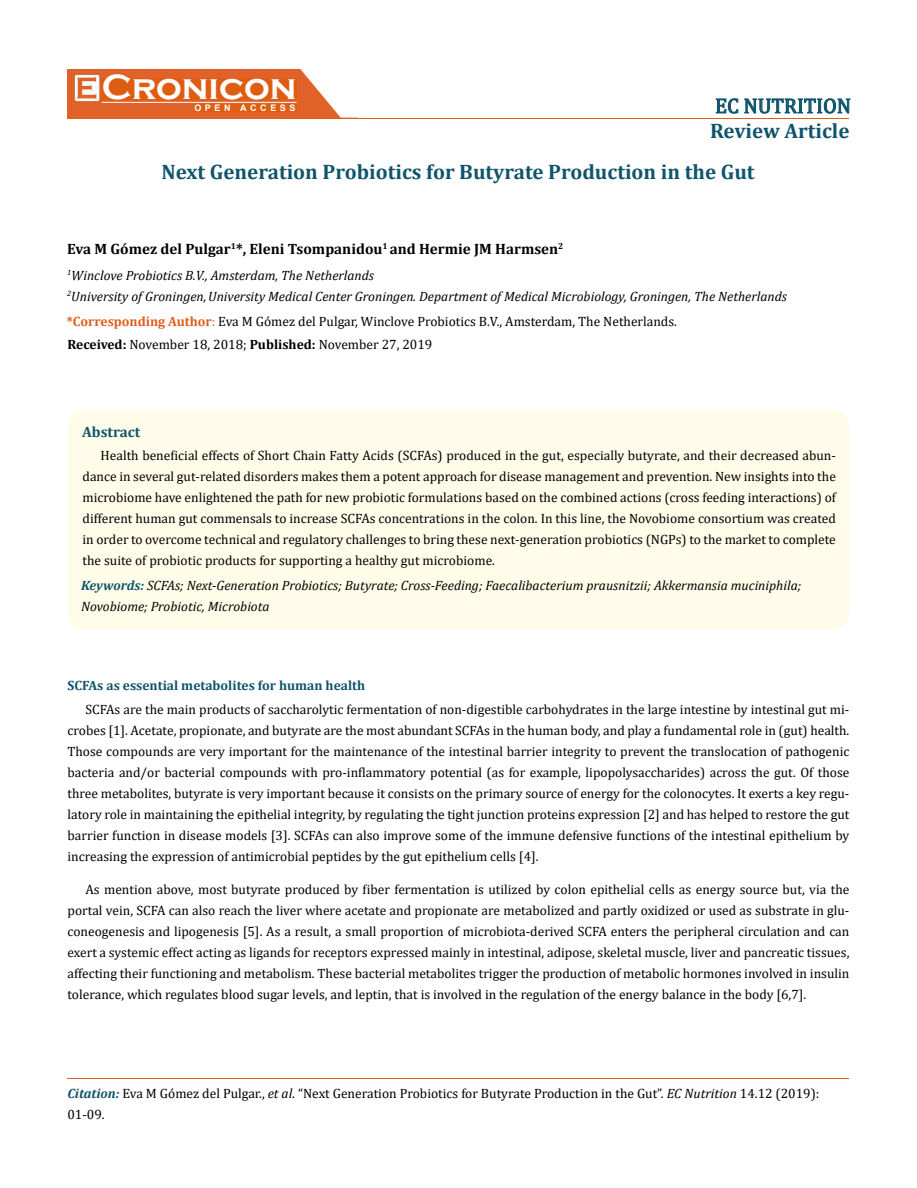
<style>
.page{position:relative;width:917px;height:1188px;background:#fff}
.page>*{position:absolute;margin:0;border:0;box-sizing:border-box;transform-origin:0 0}
.t1{font:700 36px "Copperplate Gothic";color:#fff}
.t2{font:700 21px/41.7px "Cambria";color:#0e546a}
.t3{font:21px "Cambria";color:#0e546a}
.t4{font:700 15px "Cambria";color:#000}
.t5{font:700 15px "Cambria";color:#0e546a}
.t6{font:13.5px/21px "Cambria";color:#000;text-align:justify}
.t7{font:italic 13.5px/21px "Cambria";color:#000}
.t8{font:700 13.5px "Cambria";color:#0e546a}
.t9{font:700 9px "Arial";letter-spacing:.4em;color:#fff}
.s1{font-weight:700;color:#e05d1a}
.s2{color:#e05d1a}
.s3{font-weight:700}
.s4{font-weight:700;color:#0e546a}
.s5{font-weight:700;font-style:italic;color:#0e546a}
.s6{font-style:italic}
</style>
<div class="page">
<div style="left:67px;top:70px;width:290px;height:49px;background:#e06228"></div>
<svg style="left:300px;top:69px;width:58px;height:49px"></svg>
<div style="left:102px;top:79px;width:195px;height:21px;background:#df5d11"></div>
<div style="left:194px;top:105px;width:103px;height:7px;background:#df5d11"></div>
<svg style="left:715px;top:98px;width:23px;height:16px"></svg>
<svg style="left:744px;top:98px;width:106px;height:16px"></svg>
<hr style="left:102px;top:102px;width:194px;height:1px;background:#fff">
<hr style="left:279px;top:118px;width:569px;height:1px;background:#e05d1a">
<hr style="left:67px;top:1078px;width:782px;height:1px;background:#e05d1a">
<div style="left:68px;top:410px;width:781px;height:220px;background:#fffde9;border-radius:18px"></div>
<img style="left:75px;top:75px;width:24px;height:26px">
<h1 class="t1" style="left:102px;top:68px;width:196px">Cronicon</h1>
<p class="t9" style="left:194px;top:102px;width:103px">OPEN ACCESS</p>
<h2 class="t3" style="left:715px;top:93px;width:137px">EC NUTRITION</h2>
<h2 class="t2" style="left:161px;top:109px;width:689px;text-indent:548px">Review Article<br>Next Generation Probiotics for Butyrate Production in the Gut</h2>
<p class="t4" style="left:67px;top:239px;width:497px">Eva M Gómez del Pulgar<sup>1</sup>*, Eleni Tsompanidou<sup>1</sup> and Hermie JM Harmsen<sup>2</sup></p>
<p class="t7" style="left:67px;top:264px;width:721px"><sup>1</sup>Winclove Probiotics B.V., Amsterdam, The Netherlands<br><sup>2</sup>University of Groningen,University Medical Center Groningen. Department of Medical Microbiology, Groningen, The Netherlands</p>
<p class="t6" style="left:67px;top:311px;width:611px"><span class="s1">*Corresponding Author</span><span class="s2">:</span> Eva M Gómez del Pulgar, Winclove Probiotics B.V., Amsterdam, The Netherlands.</p>
<p class="t6" style="left:67px;top:334px;width:366px"><span class="s3">Received:</span> November 18, 2018; <span class="s3">Published:</span> November 27, 2019</p>
<p class="t5" style="left:82px;top:421px;width:60px">Abstract</p>
<p class="t6" style="left:82px;top:445px;width:754px;text-indent:18px">Health beneficial effects of Short Chain Fatty Acids (SCFAs) produced in the gut, especially butyrate, and their decreased abun&shy;dance in several gut-related disorders makes them a potent approach for disease management and prevention. New insights into the microbiome have enlightened the path for new probiotic formulations based on the combined actions (cross feeding interactions) of different human gut commensals to increase SCFAs concentrations in the colon. In this line, the Novobiome consortium was created in order to overcome technical and regulatory challenges to bring these next-generation probiotics (NGPs) to the market to complete the suite of probiotic products for supporting a healthy gut microbiome.</p>
<p class="t7" style="left:81px;top:574px;width:721px"><span class="s4">Keywords:</span> SCFAs; Next-Generation Probiotics; Butyrate; Cross-Feeding; Faecalibacterium prausnitzii; Akkermansia muciniphila;<br>Novobiome; Probiotic, Microbiota</p>
<p class="t8" style="left:67px;top:676px;width:299px">SCFAs as essential metabolites for human health</p>
<p class="t6" style="left:67px;top:699px;width:783px;text-indent:18px">SCFAs are the main products of saccharolytic fermentation of non-digestible carbohydrates in the large intestine by intestinal gut mi&shy;crobes [1]. Acetate, propionate, and butyrate are the most abundant SCFAs in the human body, and play a fundamental role in (gut) health.<br>Those compounds are very important for the maintenance of the intestinal barrier integrity to prevent the translocation of pathogenic bacteria and/or bacterial compounds with pro-inflammatory potential (as for example, lipopolysaccharides) across the gut. Of those three metabolites, butyrate is very important because it consists on the primary source of energy for the colonocytes. It exerts a key regu&shy;latory role in maintaining the epithelial integrity, by regulating the tight junction proteins expression [2] and has helped to restore the gut barrier function in disease models [3]. SCFAs can also improve some of the immune defensive functions of the intestinal epithelium by increasing the expression of antimicrobial peptides by the gut epithelium cells [4].</p>
<p class="t6" style="left:67px;top:879px;width:783px;text-indent:18px">As mention above, most butyrate produced by fiber fermentation is utilized by colon epithelial cells as energy source but, via the portal vein, SCFA can also reach the liver where acetate and propionate are metabolized and partly oxidized or used as substrate in glu&shy;coneogenesis and lipogenesis [5]. As a result, a small proportion of microbiota-derived SCFA enters the peripheral circulation and can exert a systemic effect acting as ligands for receptors expressed mainly in intestinal, adipose, skeletal muscle, liver and pancreatic tissues, affecting their functioning and metabolism. These bacterial metabolites trigger the production of metabolic hormones involved in insulin tolerance, which regulates blood sugar levels, and leptin, that is involved in the regulation of the energy balance in the body [6,7].</p>
<p class="t6" style="left:67px;top:1082px;width:753px"><span class="s5">Citation:</span> Eva M Gómez del Pulgar., <span class="s6">et al</span>. “Next Generation Probiotics for Butyrate Production in the Gut”. <span class="s6">EC Nutrition</span> 14.12 (2019):<br>01-09.</p>
</div>
